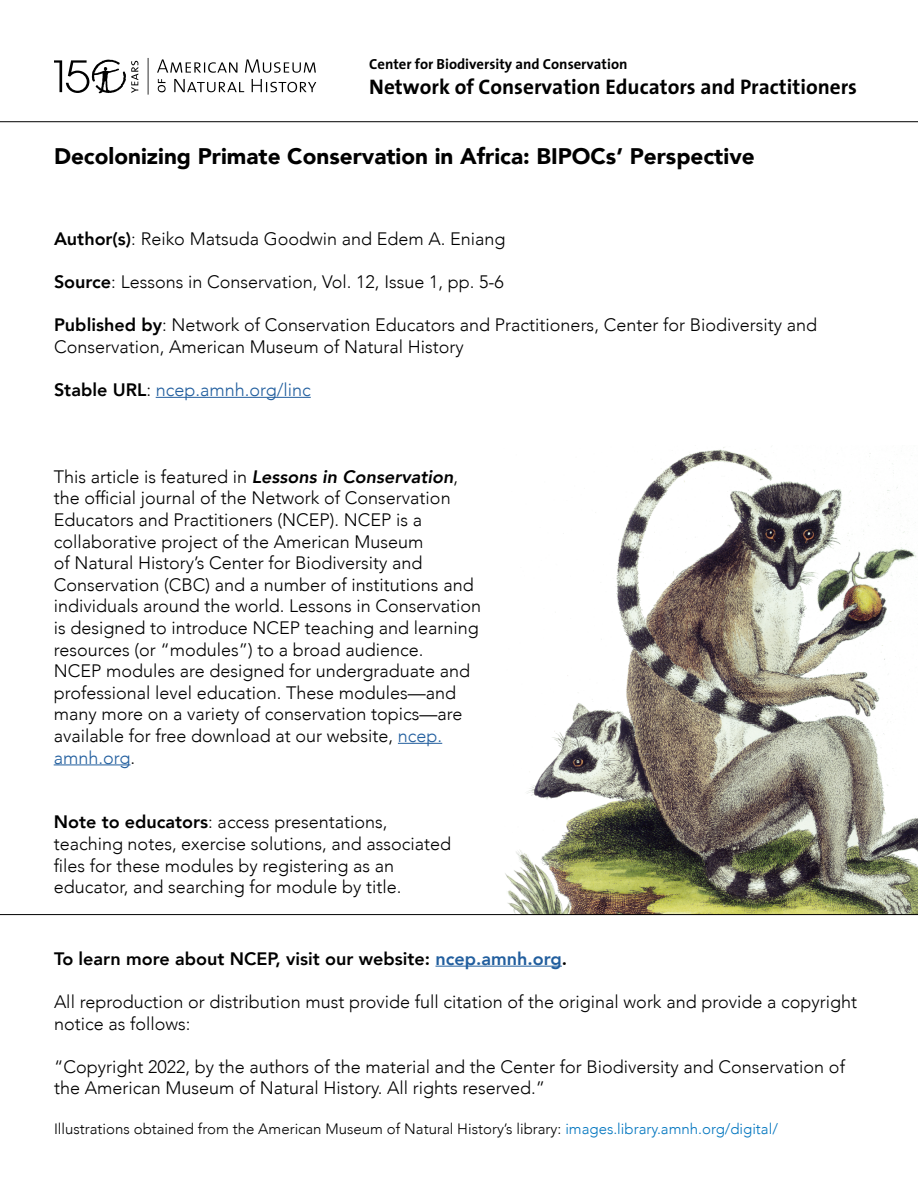
<style>
.page{position:relative;width:918px;height:1188px;background:#fff}
.page>*{position:absolute;margin:0;border:0;box-sizing:border-box;transform-origin:0 0}
.t1{font:900 22.5px "Avenir";color:#000}
.t2{font:700 21.15px "The Sans";color:#000}
.t3{font:300 18px/21.6px "Avenir";color:#000}
.t4{font:800 18px "Avenir";color:#000}
.t5{font:300 18px "Avenir";color:#215e9e}
.t6{font:300 15px "Avenir";color:#000}
.t7{font:700 14.7px "The Sans";color:#000}
.s1{font-weight:800}
.s2{font-weight:800;color:#000}
.s3{color:#000}
.s4{font-weight:800;font-style:italic}
.s5{color:#215e9e}
.s6{color:#0075bf}
</style>
<div class="page">
<img style="left:505px;top:447px;width:413px;height:467px">
<hr style="left:156px;top:397px;width:155px;height:1px;background:#215e9e">
<hr style="left:398px;top:743px;width:44px;height:1px;background:#215e9e">
<hr style="left:54px;top:764px;width:76px;height:1px;background:#215e9e">
<hr style="left:436px;top:966px;width:126px;height:1px;background:#215e9e">
<hr style="left:0;top:914px;width:918px;height:1px;background:#000">
<hr style="left:0;top:121px;width:918px;height:1px;background:#000">
<svg style="left:54px;top:58px;width:262px;height:37px"></svg>
<p class="t7" style="left:369px;top:52px;width:260px">Center for Biodiversity and Conservation</p>
<p class="t2" style="left:369px;top:70px;width:489px">Network of Conservation Educators and Practitioners</p>
<p class="t1" style="left:54px;top:142px;width:702px">Decolonizing Primate Conservation in Africa: BIPOCs’ Perspective</p>
<p class="t3" style="left:54px;top:228px;width:453px"><span class="s1">Author(s)</span>: Reiko Matsuda Goodwin and Edem A. Eniang</p>
<p class="t3" style="left:54px;top:271px;width:451px"><span class="s1">Source</span>: Lessons in Conservation, Vol. 12, Issue 1, pp. 5-6</p>
<p class="t3" style="left:54px;top:315px;width:765px"><span class="s1">Published by</span>: Network of Conservation Educators and Practitioners, Center for Biodiversity and<br>Conservation, American Museum of Natural History</p>
<p class="t5" style="left:54px;top:378px;width:258px"><span class="s2">Stable URL</span><span class="s3">:</span> ncep.amnh.org/linc</p>
<p class="t3" style="left:54px;top:466px;width:429px">This article is featured in <span class="s4">Lessons in Conservation</span>, the official journal of the Network of Conservation Educators and Practitioners (NCEP). NCEP is a collaborative project of the American Museum<br>of Natural History’s Center for Biodiversity and Conservation (CBC) and a number of institutions and individuals around the world. Lessons in Conservation is designed to introduce NCEP teaching and learning resources (or “modules”) to a broad audience.<br>NCEP modules are designed for undergraduate and professional level education. These modules—and many more on a variety of conservation topics—are available for free download at our website, <span class="s5">ncep. amnh.org</span>.</p>
<p class="t3" style="left:54px;top:812px;width:399px"><span class="s1">Note to educators</span>: access presentations, teaching notes, exercise solutions, and associated files for these modules by registering as an educator, and searching for module by title.</p>
<p class="t4" style="left:54px;top:947px;width:515px">To learn more about NCEP, visit our website: <span class="s5">ncep.amnh.org</span>.</p>
<p class="t3" style="left:54px;top:991px;width:805px">All reproduction or distribution must provide full citation of the original work and provide a copyright notice as follows:</p>
<p class="t3" style="left:54px;top:1056px;width:792px">“Copyright 2022, by the authors of the material and the Center for Biodiversity and Conservation of the American Museum of Natural History. All rights reserved.”</p>
<p class="t6" style="left:54px;top:1119px;width:725px">Illustrations obtained from the American Museum of Natural History’s library: <span class="s6">images.library.amnh.org/digital/</span></p>
</div>
